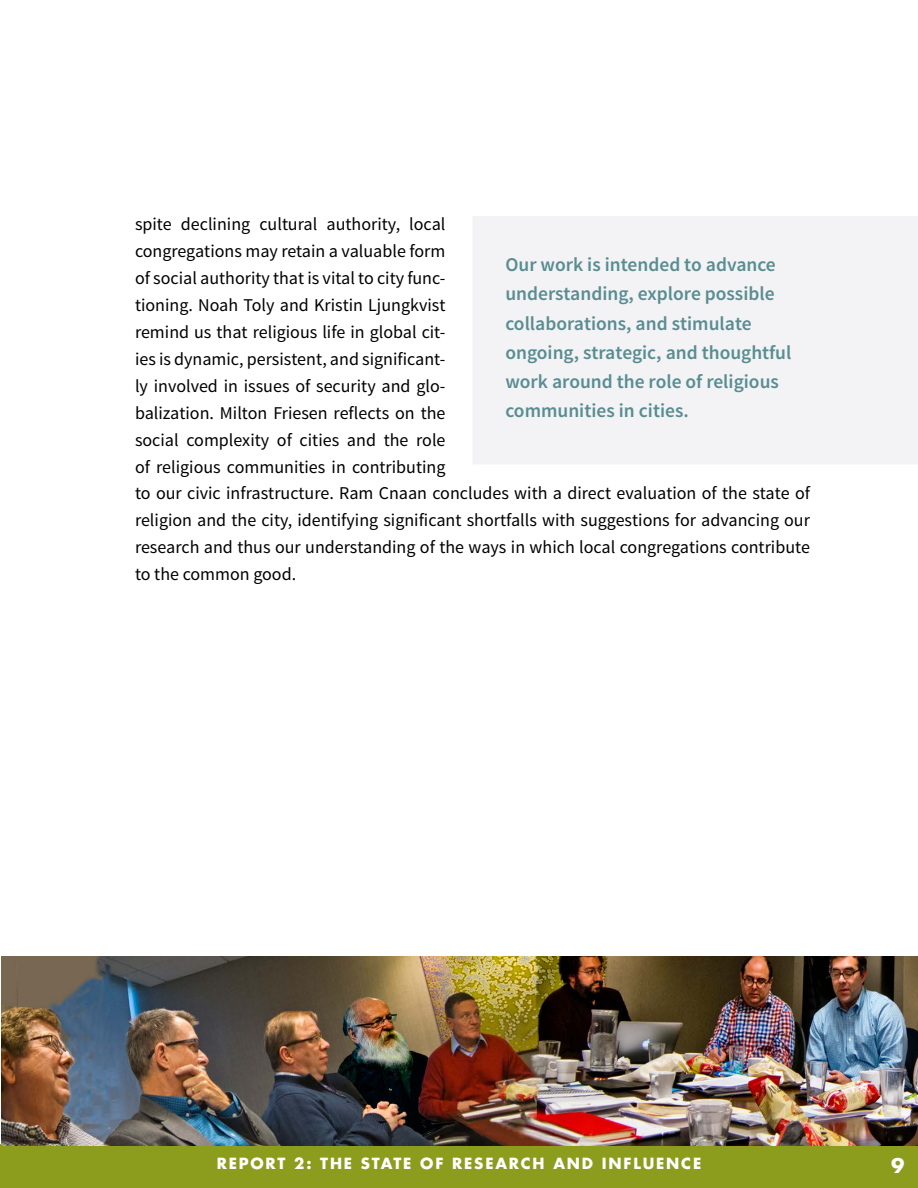
<style>
.page{position:relative;width:918px;height:1188px;background:#fff}
.page>*{position:absolute;margin:0;border:0;box-sizing:border-box;transform-origin:0 0}
.t1{font:600 19.5px/29.2px "Source Sans Pro";color:#588d91}
.t2{font:700 19.5px "Futura";color:#fff}
.t3{font:18px/27px "Source Sans Pro";color:#000;text-align:justify}
.t4{font:700 15px "Futura";letter-spacing:.12em;color:#fff}
</style>
<div class="page">
<div style="left:0;top:1145px;width:918px;height:43px;background:#8c9d1d"></div>
<div style="left:473px;top:216px;width:445px;height:248px;background:#f3f2f4"></div>
<img style="left:1px;top:956px;width:917px;height:189px">
<p class="t3" style="left:135px;top:210px;width:312px">spite declining cultural authority, local congregations may retain a valuable form of social authority that is vital to city func&shy;tioning. Noah Toly and Kristin Ljungkvist remind us that religious life in global cit&shy;ies is dynamic, persistent, and significant&shy;ly involved in issues of security and glo&shy;balization. Milton Friesen reflects on the social complexity of cities and the role of religious communities in contributing</p>
<p class="t1" style="left:505px;top:251px;width:287px">Our work is intended to advance understanding, explore possible collaborations, and stimulate ongoing, strategic, and thoughtful work around the role of religious communities in cities.</p>
<p class="t3" style="left:135px;top:479px;width:677px">to our civic infrastructure. Ram Cnaan concludes with a direct evaluation of the state of religion and the city, identifying significant shortfalls with suggestions for advancing our research and thus our understanding of the ways in which local congregations contribute to the common good.</p>
<p class="t4" style="left:217px;top:1154px;width:486px">REPORT 2: THE STATE OF RESEARCH AND INFLUENCE</p>
<p class="t2" style="left:891px;top:1153px;width:15px">9</p>
</div>
